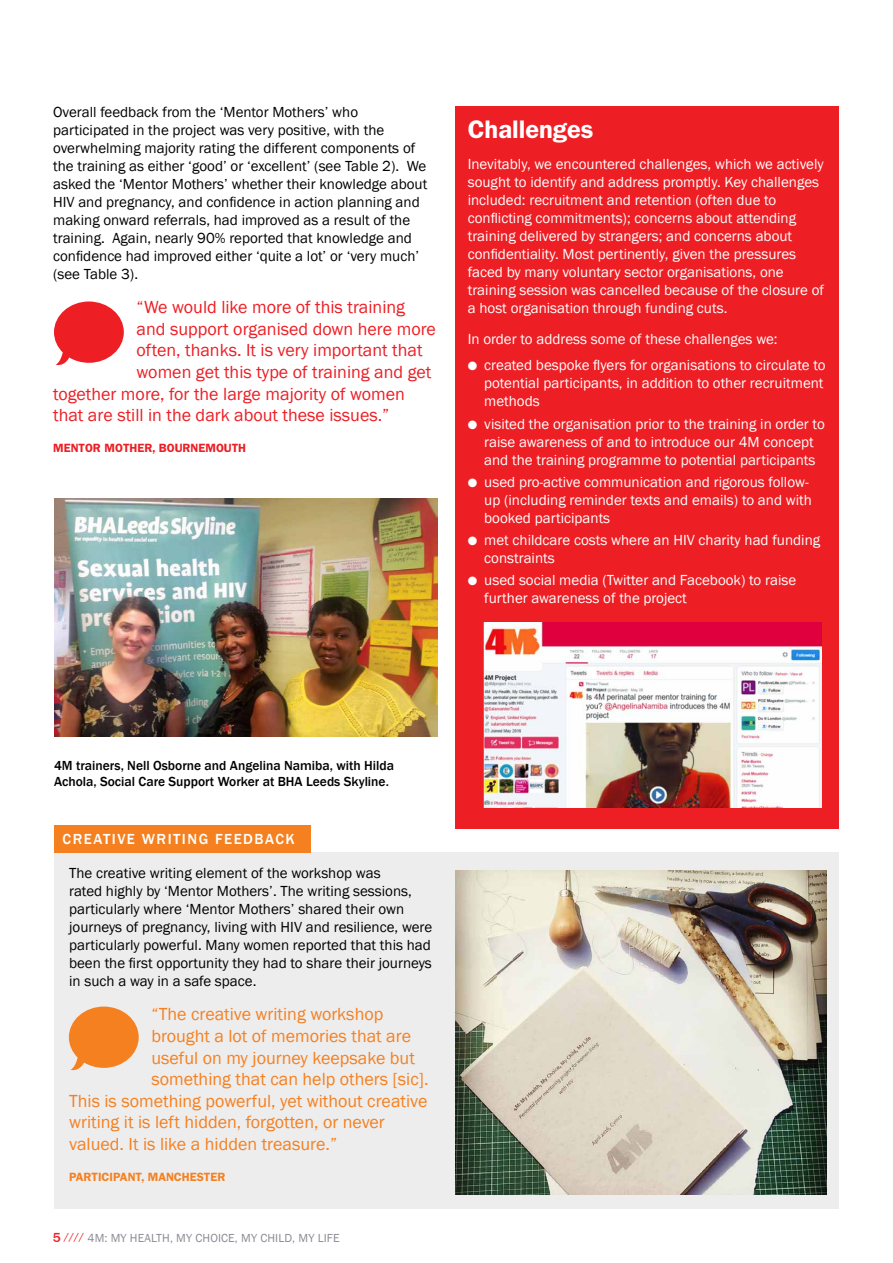
<style>
.page{position:relative;width:893px;height:1263px;background:#fff}
.page>*{position:absolute;margin:0;border:0;box-sizing:border-box;transform-origin:0 0}
.t1{font:600 25.5px "Franklin Gothic";color:#fff}
.t2{font:18px "Franklin Gothic";color:#f58020}
.t3{font:18px "Franklin Gothic";color:#ed1e24}
.t4{font:15px/18px "Franklin Gothic";color:#fff}
.t5{font:15px/18px "Franklin Gothic";color:#000}
.t6{font:500 15px "Franklin Gothic";letter-spacing:.1em;color:#fff}
.t7{font:500 13.5px/16.5px "Franklin Gothic";color:#000}
.t8{font:12px "Franklin Gothic";letter-spacing:.01em;color:#8b8c94}
.t9{font:600 12px "Franklin Gothic";color:#ed1e24}
.t10{font:600 12px "Franklin Gothic";color:#f58020}
.s1{font-weight:500;font-size:13.5px;color:#ed1e24}
.s2{font-weight:500;font-size:10.5px;color:#ed1e24}
</style>
<div class="page">
<svg style="left:54px;top:301px;width:70px;height:65px"></svg>
<div style="left:54px;top:853px;width:785px;height:356px;background:#ededee"></div>
<img style="left:455px;top:871px;width:371px;height:323px">
<div style="left:54px;top:825px;width:256px;height:27px;background:#f58020"></div>
<svg style="left:69px;top:1006px;width:70px;height:65px"></svg>
<div style="left:455px;top:106px;width:384px;height:723px;background:#ed1e24"></div>
<img style="left:54px;top:499px;width:384px;height:238px">
<img style="left:484px;top:623px;width:337px;height:185px">
<p class="t5" style="left:53px;top:103px;width:376px">Overall feedback from the ‘Mentor Mothers’ who participated in the project was very positive, with the overwhelming majority rating the different components of the training as either ‘good’ or ‘excellent’ (see Table 2). We asked the ‘Mentor Mothers’ whether their knowledge about HIV and pregnancy, and confidence in action planning and making onward referrals, had improved as a result of the training. Again, nearly 90% reported that knowledge and confidence had improved either ‘quite a lot’ or ‘very much’ (see Table 3).</p>
<p class="t3" style="left:137px;top:296px;width:270px">“We would like more of this training</p>
<p class="t3" style="left:137px;top:318px;width:301px">and support organised down here more</p>
<p class="t3" style="left:137px;top:339px;width:287px">often, thanks. It is very important that</p>
<p class="t3" style="left:137px;top:361px;width:296px">women get this type of training and get</p>
<p class="t3" style="left:53px;top:382px;width:353px">together more, for the large majority of women</p>
<p class="t3" style="left:53px;top:404px;width:338px">that are still in the dark about these issues.”</p>
<p class="t9" style="left:53px;top:441px;width:195px">MENTOR MOTHER, BOURNEMOUTH</p>
<h1 class="t1" style="left:468px;top:114px;width:127px">CHALLENGES</h1>
<p class="t4" style="left:468px;top:155px;width:358px">I nevitably, we encountered challenges, which we actively sought to identify and address promptly. Key challenges included: recruitment and retention (often due to conflicting commitments); concerns about attending training delivered by strangers; and concerns about confidentiality. Most pertinently, given the pressures faced by many voluntary sector organisations, one training session was cancelled because of the closure of a host organisation through funding cuts.</p>
<p class="t4" style="left:468px;top:330px;width:311px">I n order to address some of these challenges we:</p>
<p class="t4" style="left:484px;top:357px;width:343px;text-indent:-16px">● created bespoke flyers for organisations to circulate to potential participants, in addition to other recruitment methods</p>
<p class="t4" style="left:468px;top:415px;width:359px;text-align:center">● visited the organisation prior to the training in order to raise awareness of and to introduce our 4M concept and the training programme to potential participants</p>
<p class="t4" style="left:484px;top:473px;width:329px;text-indent:-16px">● used pro-active communication and rigorous follow&shy;up (including reminder texts and emails) to and with booked participants</p>
<p class="t4" style="left:484px;top:531px;width:337px;text-indent:-16px">● met childcare costs where an HIV charity had funding constraints</p>
<p class="t4" style="left:484px;top:572px;width:314px;text-indent:-16px">● used social media (Twitter and Facebook) to raise further awareness of the project</p>
<p class="t7" style="left:54px;top:757px;width:341px">4M trainers, Nell Osborne and Angelina Namiba, with Hilda<br>Achola, Social Care Support Worker at BHA Leeds Skyline.</p>
<p class="t6" style="left:63px;top:830px;width:58px">creative</p>
<p class="t6" style="left:142px;top:830px;width:155px">writing feedback</p>
<p class="t5" style="left:69px;top:864px;width:365px">The creative writing element of the workshop was<br>rated highly by ‘Mentor Mothers’. The writing sessions, particularly where ‘Mentor Mothers’ shared their own journeys of pregnancy, living with HIV and resilience, were particularly powerful. Many women reported that this had been the first opportunity they had to share their journeys in such a way in a safe space.</p>
<p class="t2" style="left:151px;top:1003px;width:233px">“The creative writing workshop</p>
<p class="t2" style="left:151px;top:1025px;width:261px">brought a lot of memories that are</p>
<p class="t2" style="left:151px;top:1046px;width:265px">useful on my journey keepsake but</p>
<p class="t2" style="left:151px;top:1068px;width:279px">something that can help others [sic].</p>
<p class="t2" style="left:69px;top:1089px;width:360px">This is something powerful, yet without creative</p>
<p class="t2" style="left:69px;top:1111px;width:317px">writing it is left hidden, forgotten, or never</p>
<p class="t2" style="left:69px;top:1133px;width:270px">valued. It is like a hidden treasure.”</p>
<p class="t10" style="left:69px;top:1169px;width:158px">PARTICIPANT, MANCHESTER</p>
<p class="t8" style="left:53px;top:1230px;width:288px"><span class="s1">5</span> <span class="s2">////</span> 4M: My health, My choice, My child, My life</p>
</div>
